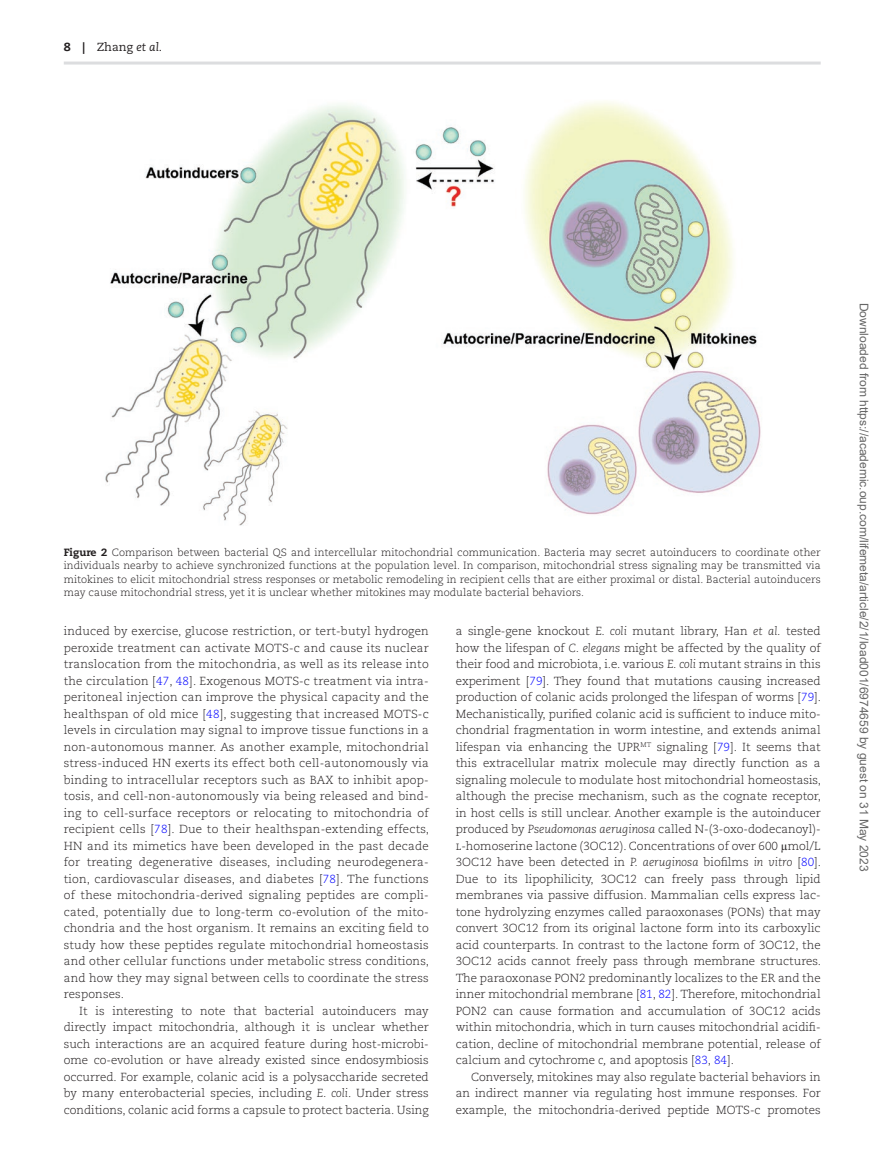
<style>
.page{position:relative;width:893px;height:1174px;background:#fff}
.page>*{position:absolute;margin:0;border:0;box-sizing:border-box;transform-origin:0 0}
.t1{font:12px "Arial";color:#666}
.t2{font:300 11.7px/16.5px "Caecilia LT Std";color:#231f20;text-align:justify}
.t3{font:11.7px "Caecilia LT Std";color:#231f20}
.t4{font:300 10.5px/13.5px "Caecilia LT Std";color:#231f20;text-align:justify}
.s1{font-weight:800}
.s2{font-style:italic}
.s3{color:#00f}
.s4{font-family:"Gandhari Unicode";font-weight:400}
</style>
<div class="page">
<hr style="left:64px;top:62px;width:757px;height:3px;background:#dcdddf">
<img style="left:105px;top:101px;width:656px;height:425px">
<p class="t3" style="left:64px;top:40px;width:100px"><span class="s1">8 |</span> Zhang <span class="s2">et al.</span></p>
<p class="t4" style="left:64px;top:545px;width:758px"><span class="s1">Figure 2</span> Comparison between bacterial QS and intercellular mitochondrial communication. Bacteria may secret autoinducers to coordinate other individuals nearby to achieve synchronized functions at the population level. In comparison, mitochondrial stress signaling may be transmitted via mitokines to elicit mitochondrial stress responses or metabolic remodeling in recipient cells that are either proximal or distal. Bacterial autoinducers may cause mitochondrial stress, yet it is unclear whether mitokines may modulate bacterial behaviors.</p>
<p class="t2" style="left:64px;top:623px;width:367px">induced by exercise, glucose restriction, or tert-butyl hydrogen peroxide treatment can activate MOTS-c and cause its nuclear translocation from the mitochondria, as well as its release into the circulation [<span class="s3">47</span>, <span class="s3">48</span>]. Exogenous MOTS-c treatment via intra&shy;peritoneal injection can improve the physical capacity and the healthspan of old mice [<span class="s3">48</span>], suggesting that increased MOTS-c levels in circulation may signal to improve tissue functions in a non-autonomous manner. As another example, mitochondrial stress-induced HN exerts its effect both cell-autonomously via binding to intracellular receptors such as BAX to inhibit apop&shy;tosis, and cell-non-autonomously via being released and bind&shy;ing to cell-surface receptors or relocating to mitochondria of recipient cells [<span class="s3">78</span>]. Due to their healthspan-extending effects, HN and its mimetics have been developed in the past decade for treating degenerative diseases, including neurodegenera&shy;tion, cardiovascular diseases, and diabetes [<span class="s3">78</span>]. The functions of these mitochondria-derived signaling peptides are compli&shy;cated, potentially due to long-term co-evolution of the mito&shy;chondria and the host organism. It remains an exciting field to study how these peptides regulate mitochondrial homeostasis and other cellular functions under metabolic stress conditions, and how they may signal between cells to coordinate the stress responses.</p>
<p class="t2" style="left:64px;top:1002px;width:366px;text-indent:15px">It is interesting to note that bacterial autoinducers may directly impact mitochondria, although it is unclear whether such interactions are an acquired feature during host-microbi&shy;ome co-evolution or have already existed since endosymbiosis occurred. For example, colanic acid is a polysaccharide secreted by many enterobacterial species, including <span class="s2">E. coli</span>. Under stress conditions, colanic acid forms a capsule to protect bacteria. Using</p>
<p class="t2" style="left:456px;top:623px;width:367px">a single-gene knockout <span class="s2">E. coli</span> mutant library, Han <span class="s2">et al.</span> tested how the lifespan of <span class="s2">C. elegans</span> might be affected by the quality of their food and microbiota, i.e. various <span class="s2">E. coli</span> mutant strains in this experiment [<span class="s3">79</span>]. They found that mutations causing increased production of colanic acids prolonged the lifespan of worms [<span class="s3">79</span>].<br>Mechanistically, purified colanic acid is sufficient to induce mito&shy;chondrial fragmentation in worm intestine, and extends animal lifespan via enhancing the UPR<sup>MT</sup> signaling [<span class="s3">79</span>]. It seems that this extracellular matrix molecule may directly function as a signaling molecule to modulate host mitochondrial homeostasis, although the precise mechanism, such as the cognate receptor, in host cells is still unclear. Another example is the autoinducer produced by <span class="s2">Pseudomonas aeruginosa</span> called N-(3-oxo-dodecanoyl)- l-homoserine lactone (3OC12). Concentrations of over 600 <span class="s4">μ</span>mol/L 3OC12 have been detected in <span class="s2">P. aeruginosa</span> biofilms <span class="s2">in vitro</span> [<span class="s3">80</span>].<br>Due to its lipophilicity, 3OC12 can freely pass through lipid membranes via passive diffusion. Mammalian cells express lac&shy;tone hydrolyzing enzymes called paraoxonases (PONs) that may convert 3OC12 from its original lactone form into its carboxylic acid counterparts. In contrast to the lactone form of 3OC12, the 3OC12 acids cannot freely pass through membrane structures.<br>The paraoxonase PON2 predominantly localizes to the ER and the inner mitochondrial membrane [<span class="s3">81</span>, <span class="s3">82</span>]. Therefore, mitochondrial PON2 can cause formation and accumulation of 3OC12 acids within mitochondria, which in turn causes mitochondrial acidifi&shy;cation, decline of mitochondrial membrane potential, release of calcium and cytochrome <span class="s2">c,</span> and apoptosis [<span class="s3">83</span>, <span class="s3">84</span>].</p>
<p class="t2" style="left:456px;top:1068px;width:366px;text-indent:15px">Conversely, mitokines may also regulate bacterial behaviors in an indirect manner via regulating host immune responses. For example, the mitochondria-derived peptide MOTS-c promotes</p>
<p class="t1" style="left:868px;top:302px;width:570px;rotate:90deg">Downloaded from https://academic.oup.com/lifemeta/article/2/1/load001/6974659 by guest on 31 May 2023</p>
</div>
